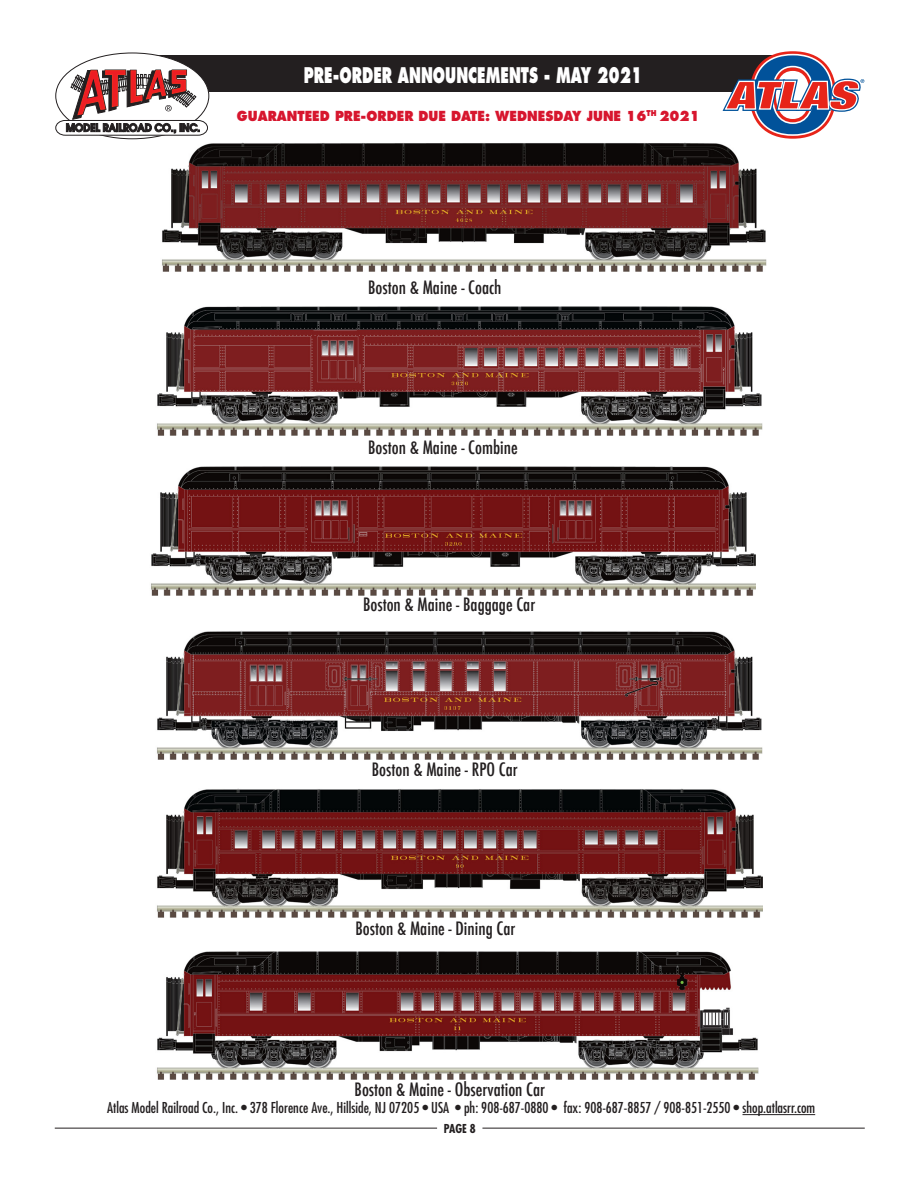
<style>
.page{position:relative;width:918px;height:1188px;background:#fff}
.page>*{position:absolute;margin:0;border:0;box-sizing:border-box;transform-origin:0 0}
.t1{font:800 21px "Futura";color:#fff;scale:.65 1}
.t2{font:500 condensed 18px "Futura";color:#231f20}
.t3{font:condensed 14.7px "Futura";color:#231f20}
.t4{font:800 13.5px "Futura";color:#d7162e;scale:.9 1}
.t5{font:700 condensed 12px "Futura";color:#231f20}
</style>
<div class="page">
<hr style="left:742px;top:1114px;width:73px;height:1px;background:#231f20">
<div style="left:111px;top:55px;width:663px;height:37px;background:#231f20"></div>
<div style="left:56px;top:53px;width:153px;height:86px;background:#fff;border-radius:50%"></div>
<svg style="left:55px;top:68px;width:153px;height:68px"></svg>
<svg style="left:722px;top:51px;width:142px;height:88px"></svg>
<hr style="left:55px;top:1128px;width:382px;height:1px;background:#231f20">
<hr style="left:482px;top:1128px;width:383px;height:1px;background:#231f20">
<img style="left:162px;top:142px;width:605px;height:129px">
<img style="left:157px;top:307px;width:605px;height:128px">
<img style="left:151px;top:467px;width:605px;height:128px">
<img style="left:157px;top:630px;width:605px;height:129px">
<img style="left:157px;top:788px;width:605px;height:130px">
<img style="left:157px;top:952px;width:602px;height:127px">
<p class="t1" style="left:304px;top:62px;width:522px">PRE-ORDER ANNOUNCEMENTS - MAY 2021</p>
<p class="t4" style="left:237px;top:107px;width:516px">GUARANTEED PRE-ORDER DUE DATE: WEDNESDAY JUNE 16<sup>TH</sup> 2021</p>
<p class="t2" style="left:368px;top:276px;width:135px">Boston &amp; Maine - Coach</p>
<p class="t2" style="left:368px;top:436px;width:151px">Boston &amp; Maine - Combine</p>
<p class="t2" style="left:363px;top:593px;width:174px">Boston &amp; Maine - Baggage Car</p>
<p class="t2" style="left:372px;top:758px;width:147px">Boston &amp; Maine - RPO Car</p>
<p class="t2" style="left:355px;top:917px;width:161px">Boston &amp; Maine - Dining Car</p>
<p class="t2" style="left:355px;top:1078px;width:192px">Boston &amp; Maine - Observation Car</p>
<p class="t3" style="left:107px;top:1099px;width:710px">Atlas Model Railroad Co., Inc. • 378 Florence Ave., Hillside, NJ 07205 • USA • ph: 908-687-0880 • fax: 908-687-8857 / 908-851-2550 • shop.atlasrr.com</p>
<p class="t5" style="left:444px;top:1121px;width:34px">PAGE 8</p>
</div>
